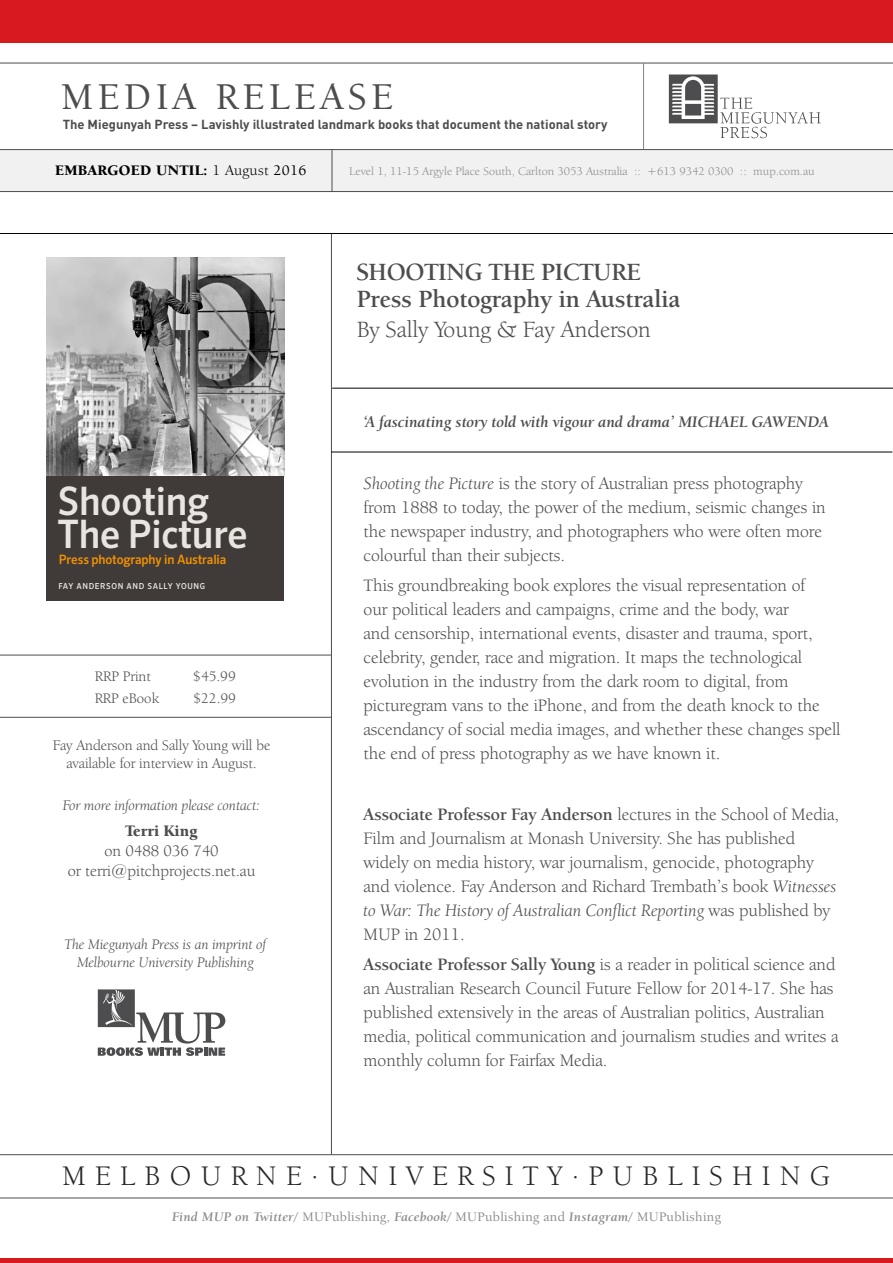
<style>
.page{position:relative;width:893px;height:1263px;background:#fff}
.page>*{position:absolute;margin:0;border:0;box-sizing:border-box;transform-origin:0 0}
.t1{font:500 39.3px/33.5px "Sero OT";letter-spacing:-.005em;color:#e8e5e1;scale:.95 1}
.t2{font:500 39px "Berkeley Oldstyle IT Cby BT";letter-spacing:.125em;color:#4d4d4f}
.t3{font:29.25px "Berkeley Oldstyle IT Cby BT";letter-spacing:.315em;color:#292829}
.t4{font:700 25.5px/27px "Berkeley Oldstyle IT Cby BT";color:#4d4d4f}
.t5{font:24px "Berkeley Oldstyle IT Cby BT";color:#4d4d4f}
.t6{font:18px/24px "Berkeley Oldstyle IT Cby BT";color:#4d4d4f}
.t7{font:italic 700 16.5px "Berkeley Oldstyle IT Cby BT";color:#4d4d4f}
.t8{font:16.5px/19.8px "Berkeley Oldstyle IT Cby BT";color:#4d4d4f;text-align:center}
.t9{font:900 16.5px "Berkeley Oldstyle IT Cby BT";color:#4d4d4f}
.t10{font:italic 15px/18px "Berkeley Oldstyle IT Cby BT";color:#4d4d4f;text-align:center}
.t11{font:15px/18px "Berkeley Oldstyle IT Cby BT";color:#4d4d4f;text-align:center}
.t12{font:900 15px "Berkeley Oldstyle IT Cby BT";letter-spacing:.025em;color:#000}
.t13{font:500 13.5px "Berkeley Oldstyle IT Cby BT";letter-spacing:.025em;color:#8a8c8e}
.t14{font:700 12.9px "DIN";color:#4d4d4f}
.t15{font:500 12.9px "Sero OT";letter-spacing:-.01em;color:#f39200;scale:.95 1}
.t16{font:12px "Berkeley Oldstyle IT Cby BT";color:#8a8c8e}
.t17{font:500 8.25px "Sero OT";letter-spacing:.08em;color:#e8e5e1;scale:.95 1}
.s1{font-weight:400}
.s2{font-weight:500}
.s3{font-style:italic}
.s4{font-weight:700}
.s5{font-weight:700;font-style:italic}
</style>
<div class="page">
<div style="left:0;top:149px;width:893px;height:42px;background:#f1f1f2"></div>
<hr style="left:0;top:63px;width:893px;height:1px;background:#4d4d4f">
<hr style="left:0;top:149px;width:893px;height:1px;background:#4d4d4f">
<hr style="left:643px;top:63px;width:1px;height:86px;background:#808285">
<hr style="left:331px;top:234px;width:1px;height:920px;background:#4d4d4f">
<hr style="left:0;top:1154px;width:893px;height:1px;background:#4d4d4f">
<hr style="left:0;top:1198px;width:893px;height:1px;background:#4d4d4f">
<hr style="left:0;top:191px;width:893px;height:1px;background:#4d4d4f">
<hr style="left:332px;top:150px;width:1px;height:41px;background:#4d4d4f">
<hr style="left:332px;top:388px;width:561px;height:1px;background:#000">
<hr style="left:0;top:233px;width:893px;height:1px;background:#000">
<hr style="left:0;top:655px;width:331px;height:1px;background:#4d4d4f">
<div style="left:0;top:0;width:893px;height:43px;background:#d71920"></div>
<hr style="left:0;top:1259px;width:893px;height:4px;background:#d71920">
<img style="left:47px;top:258px;width:237px;height:218px">
<div style="left:47px;top:476px;width:237px;height:125px;background:#403b39"></div>
<hr style="left:0;top:717px;width:331px;height:1px;background:#4d4d4f">
<hr style="left:331px;top:452px;width:561px;height:1px;background:#000">
<svg style="left:98px;top:989px;width:127px;height:67px"></svg>
<svg style="left:669px;top:75px;width:152px;height:63px"></svg>
<h2 class="t2" style="left:61px;top:73px;width:333px">MEDIA RELEASE</h2>
<p class="t14" style="left:63px;top:116px;width:546px">The Miegunyah Press – Lavishly illustrated landmark books that document the national story</p>
<p class="t12" style="left:55px;top:161px;width:253px">EMBARGOED UNTIL: <span class="s1">1 August</span> <span class="s2">2016</span></p>
<p class="t16" style="left:349px;top:164px;width:467px">Level 1, 11-15 Argyle Place South, Carlton 3053 Australia :: +613 9342 0300 :: mup.com.au</p>
<h3 class="t4" style="left:357px;top:258px;width:325px">SHOOTING THE PICTURE<br>Press Photography in Australia</h3>
<h3 class="t5" style="left:357px;top:315px;width:296px">By Sally Young &amp; Fay Anderson</h3>
<h1 class="t1" style="left:58px;top:484px;width:202px">Shooting<br>The Picture</h1>
<p class="t17" style="left:58px;top:581px;width:156px">FAY ANDERSON AND SALLY YOUNG</p>
<p class="t15" style="left:59px;top:552px;width:178px">Press photography in Australia</p>
<p class="t11" style="left:95px;top:667px;width:57px">RRP Print</p>
<p class="t11" style="left:193px;top:667px;width:44px">$45.99</p>
<p class="t11" style="left:95px;top:689px;width:66px">RRP eBook</p>
<p class="t11" style="left:194px;top:689px;width:44px">$22.99</p>
<p class="t11" style="left:53px;top:736px;width:219px">Fay Anderson and Sally Young will be available for interview in August.</p>
<p class="t10" style="left:63px;top:796px;width:199px">For more information please contact:</p>
<p class="t9" style="left:126px;top:821px;width:73px">Terri King</p>
<p class="t8" style="left:68px;top:841px;width:189px">on 0488 036 740<br>or terri@pitchprojects.net.au</p>
<p class="t10" style="left:65px;top:935px;width:203px">The Miegunyah Press is an imprint of<br>Melbourne University Publishing</p>
<p class="t7" style="left:364px;top:412px;width:467px">‘A fascinating story told with vigour and drama’ MICHAEL GAWENDA</p>
<p class="t6" style="left:364px;top:471px;width:464px"><span class="s3">Shooting the Picture</span> is the story of Australian press photography from 1888 to today, the power of the medium, seismic changes in the newspaper industry, and photographers who were often more colourful than their subjects.</p>
<p class="t6" style="left:364px;top:573px;width:478px">This groundbreaking book explores the visual representation of<br>our political leaders and campaigns, crime and the body, war<br>and censorship, international events, disaster and trauma, sport, celebrity, gender, race and migration. It maps the technological evolution in the industry from the dark room to digital, from picturegram vans to the iPhone, and from the death knock to the ascendancy of social media images, and whether these changes spell the end of press photography as we have known it.</p>
<p class="t6" style="left:364px;top:802px;width:477px"><span class="s4">Associate Professor Fay Anderson</span> lectures in the School of Media, Film and Journalism at Monash University. She has published widely on media history, war journalism, genocide, photography and violence. Fay Anderson and Richard Trembath’s book <span class="s3">Witnesses to War: The History of Australian Conflict Reporting</span> was published by MUP in 2011.</p>
<p class="t6" style="left:364px;top:952px;width:476px"><span class="s4">Associate Professor Sally Young</span> is a reader in political science and an Australian Research Council Future Fellow for 2014-17. She has published extensively in the areas of Australian politics, Australian media, political communication and journalism studies and writes a monthly column for Fairfax Media.</p>
<h3 class="t3" style="left:62px;top:1158px;width:769px">MELBOURNE.UNIVERSITY.PUBLISHING</h3>
<p class="t13" style="left:172px;top:1209px;width:550px"><span class="s5">Find MUP on Twitter/</span> MUPublishing, <span class="s5">Facebook/</span> MUPublishing and <span class="s5">Instagram/</span> MUPublishing</p>
</div>
